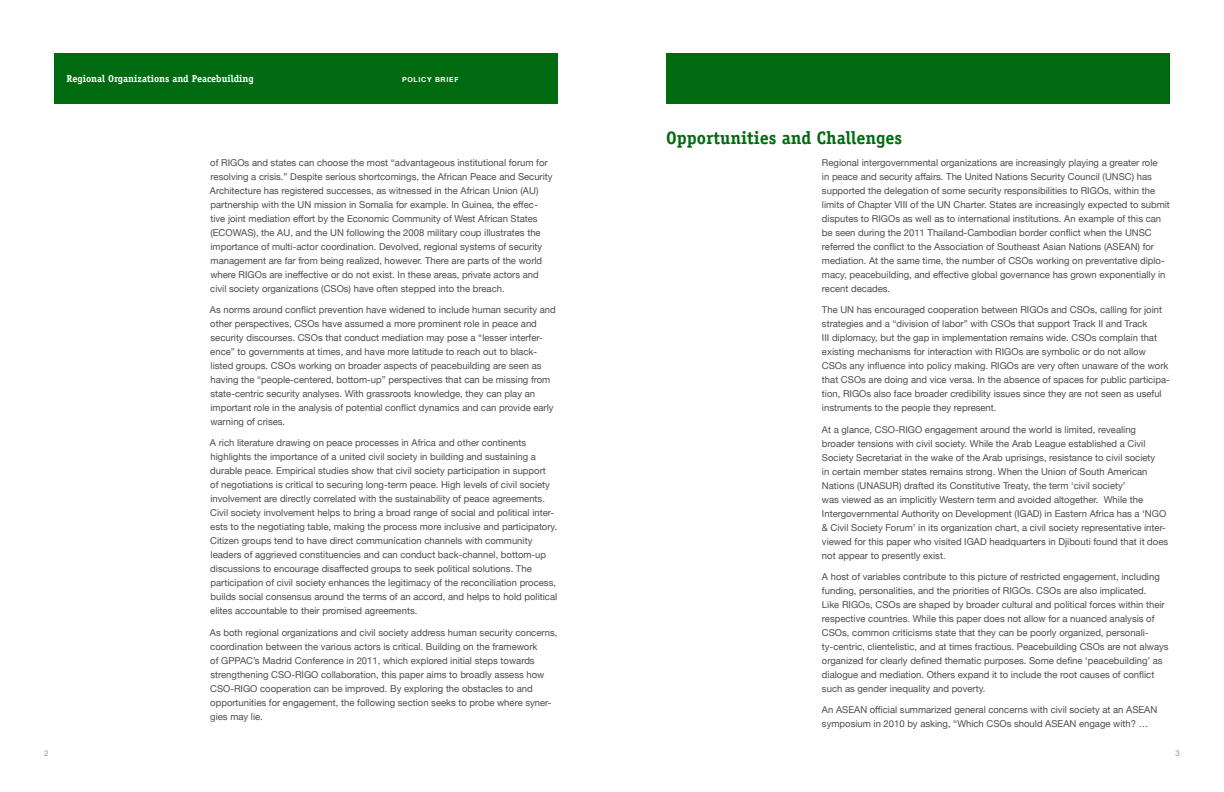
<style>
.page{position:relative;width:1224px;height:792px;background:#fff}
.page>*{position:absolute;margin:0;border:0;box-sizing:border-box;transform-origin:0 0}
.t1{font:700 18px "Officina Serif";color:#006a10}
.t2{font:700 10px "Officina Serif";color:#fff}
.t3{font:9.5px/14px "Helvetica Neue";color:#4d4d4f}
.t4{font:8px "Helvetica Neue";color:#939598}
.t5{font:700 7px "Helvetica Neue";letter-spacing:.1em;color:#fff}
</style>
<div class="page">
<div style="left:54px;top:53px;width:504px;height:51px;background:#006a10"></div>
<div style="left:666px;top:53px;width:504px;height:51px;background:#006a10"></div>
<p class="t2" style="left:66px;top:73px;width:189px">Regional Organizations and Peacebuilding</p>
<p class="t5" style="left:402px;top:73px;width:58px">POLICY BRIEF</p>
<p class="t3" style="left:210px;top:155px;width:344px">of RIGOs and states can choose the most “advantageous institutional forum for resolving a crisis.” Despite serious shortcomings, the African Peace and Security Architecture has registered successes, as witnessed in the African Union (AU) partnership with the UN mission in Somalia for example. In Guinea, the effec&shy;tive joint mediation effort by the Economic Community of West African States (ECOWAS), the AU, and the UN following the 2008 military coup illustrates the importance of multi-actor coordination. Devolved, regional systems of security management are far from being realized, however. There are parts of the world where RIGOs are ineffective or do not exist. In these areas, private actors and civil society organizations (CSOs) have often stepped into the breach.</p>
<p class="t3" style="left:210px;top:302px;width:347px">As norms around conflict prevention have widened to include human security and other perspectives, CSOs have assumed a more prominent role in peace and security discourses. CSOs that conduct mediation may pose a “lesser interfer&shy;ence” to governments at times, and have more latitude to reach out to black&shy;listed groups. CSOs working on broader aspects of peacebuilding are seen as having the “people-centered, bottom-up” perspectives that can be missing from state-centric security analyses. With grassroots knowledge, they can play an important role in the analysis of potential conflict dynamics and can provide early warning of crises.</p>
<p class="t3" style="left:210px;top:435px;width:349px">A rich literature drawing on peace processes in Africa and other continents highlights the importance of a united civil society in building and sustaining a durable peace. Empirical studies show that civil society participation in support<br>of negotiations is critical to securing long-term peace. High levels of civil society involvement are directly correlated with the sustainability of peace agreements.<br>Civil society involvement helps to bring a broad range of social and political inter&shy;ests to the negotiating table, making the process more inclusive and participatory.<br>Citizen groups tend to have direct communication channels with community leaders of aggrieved constituencies and can conduct back-channel, bottom-up discussions to encourage disaffected groups to seek political solutions. The participation of civil society enhances the legitimacy of the reconciliation process, builds social consensus around the terms of an accord, and helps to hold political elites accountable to their promised agreements.</p>
<p class="t3" style="left:210px;top:625px;width:349px">As both regional organizations and civil society address human security concerns, coordination between the various actors is critical. Building on the framework<br>of GPPAC’s Madrid Conference in 2011, which explored initial steps towards strengthening CSO-RIGO collaboration, this paper aims to broadly assess how CSO-RIGO cooperation can be improved. By exploring the obstacles to and opportunities for engagement, the following section seeks to probe where syner&shy;gies may lie.</p>
<h1 class="t1" style="left:666px;top:127px;width:238px">Opportunities and Challenges</h1>
<p class="t3" style="left:822px;top:155px;width:350px">Regional intergovernmental organizations are increasingly playing a greater role<br>in peace and security affairs. The United Nations Security Council (UNSC) has supported the delegation of some security responsibilities to RIGOs, within the limits of Chapter VIII of the UN Charter. States are increasingly expected to submit disputes to RIGOs as well as to international institutions. An example of this can be seen during the 2011 Thailand-Cambodian border conflict when the UNSC referred the conflict to the Association of Southeast Asian Nations (ASEAN) for mediation. At the same time, the number of CSOs working on preventative diplo&shy;macy, peacebuilding, and effective global governance has grown exponentially in recent decades.</p>
<p class="t3" style="left:822px;top:302px;width:349px">The UN has encouraged cooperation between RIGOs and CSOs, calling for joint strategies and a “division of labor” with CSOs that support Track II and Track<br>III diplomacy, but the gap in implementation remains wide. CSOs complain that existing mechanisms for interaction with RIGOs are symbolic or do not allow CSOs any influence into policy making. RIGOs are very often unaware of the work that CSOs are doing and vice versa. In the absence of spaces for public participa&shy;tion, RIGOs also face broader credibility issues since they are not seen as useful instruments to the people they represent.</p>
<p class="t3" style="left:822px;top:422px;width:348px">At a glance, CSO-RIGO engagement around the world is limited, revealing broader tensions with civil society. While the Arab League established a Civil Society Secretariat in the wake of the Arab uprisings, resistance to civil society<br>in certain member states remains strong. When the Union of South American Nations (UNASUR) drafted its Constitutive Treaty, the term ‘civil society’<br>was viewed as an implicitly Western term and avoided altogether. While the Intergovernmental Authority on Development (IGAD) in Eastern Africa has a ‘NGO &amp; Civil Society Forum’ in its organization chart, a civil society representative inter&shy;viewed for this paper who visited IGAD headquarters in Djibouti found that it does not appear to presently exist.</p>
<p class="t3" style="left:822px;top:569px;width:348px">A host of variables contribute to this picture of restricted engagement, including funding, personalities, and the priorities of RIGOs. CSOs are also implicated.<br>Like RIGOs, CSOs are shaped by broader cultural and political forces within their respective countries. While this paper does not allow for a nuanced analysis of CSOs, common criticisms state that they can be poorly organized, personali&shy;ty-centric, clientelistic, and at times fractious. Peacebuilding CSOs are not always organized for clearly defined thematic purposes. Some define ‘peacebuilding’ as dialogue and mediation. Others expand it to include the root causes of conflict such as gender inequality and poverty.</p>
<p class="t3" style="left:822px;top:702px;width:337px">An ASEAN official summarized general concerns with civil society at an ASEAN symposium in 2010 by asking, “Which CSOs should ASEAN engage with? …</p>
<p class="t4" style="left:44px;top:746px;width:6px">2</p>
<p class="t4" style="left:1176px;top:746px;width:6px">3</p>
</div>
